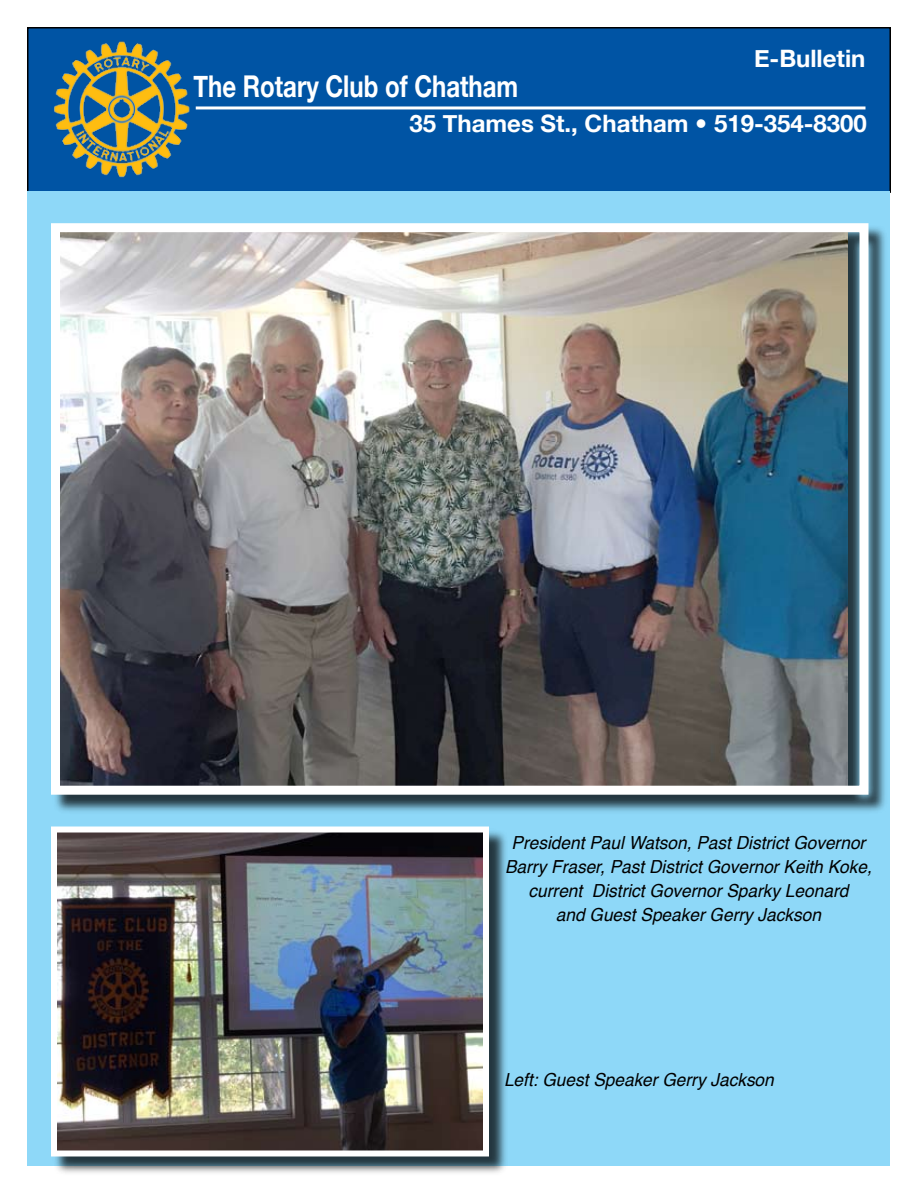
<style>
.page{position:relative;width:918px;height:1188px;background:#fff}
.page>*{position:absolute;margin:0;border:0;box-sizing:border-box;transform-origin:0 0}
.t1{font:700 30px "Helvetica Neue";color:#fff;scale:.8 1}
.t2{font:700 24px "Helvetica Neue";color:#fff}
.t3{font:italic 18px/24px "Helvetica";color:#000;text-align:center;scale:.96 1}
</style>
<div class="page">
<div style="left:28px;top:28px;width:862px;height:164px;background:#0054a4"></div>
<div style="left:27px;top:27px;width:864px;height:166px;border:2px solid #000"></div>
<img style="left:54px;top:41px;width:136px;height:137px">
<hr style="left:196px;top:106px;width:669px;height:3px;background:#fff">
<div style="left:27px;top:191px;width:863px;height:975px;background:#8ed8f8"></div>
<div style="left:52px;top:225px;width:836px;height:589px;background:#000;opacity:.75"></div>
<img style="left:61px;top:233px;width:786px;height:552px">
<div style="left:51px;top:223px;width:817px;height:572px;border:9px solid #fff"></div>
<div style="left:52px;top:828px;width:456px;height:348px;background:#000;opacity:.75"></div>
<img style="left:58px;top:833px;width:424px;height:316px">
<div style="left:51px;top:826px;width:438px;height:330px;border:6px solid #fff"></div>
<h2 class="t2" style="left:754px;top:44px;width:113px">E-Bulletin</h2>
<h1 class="t1" style="left:193px;top:68px;width:408px">The Rotary Club of Chatham</h1>
<h2 class="t2" style="left:410px;top:108px;width:459px">35 Thames St., Chatham • 519-354-8300</h2>
<p class="t3" style="left:505px;top:831px;width:384px">President Paul Watson, Past District Governor Barry Fraser, Past District Governor Keith Koke, current District Governor Sparky Leonard<br>and Guest Speaker Gerry Jackson</p>
<p class="t3" style="left:504px;top:1068px;width:283px">Left: Guest Speaker Gerry Jackson</p>
</div>
